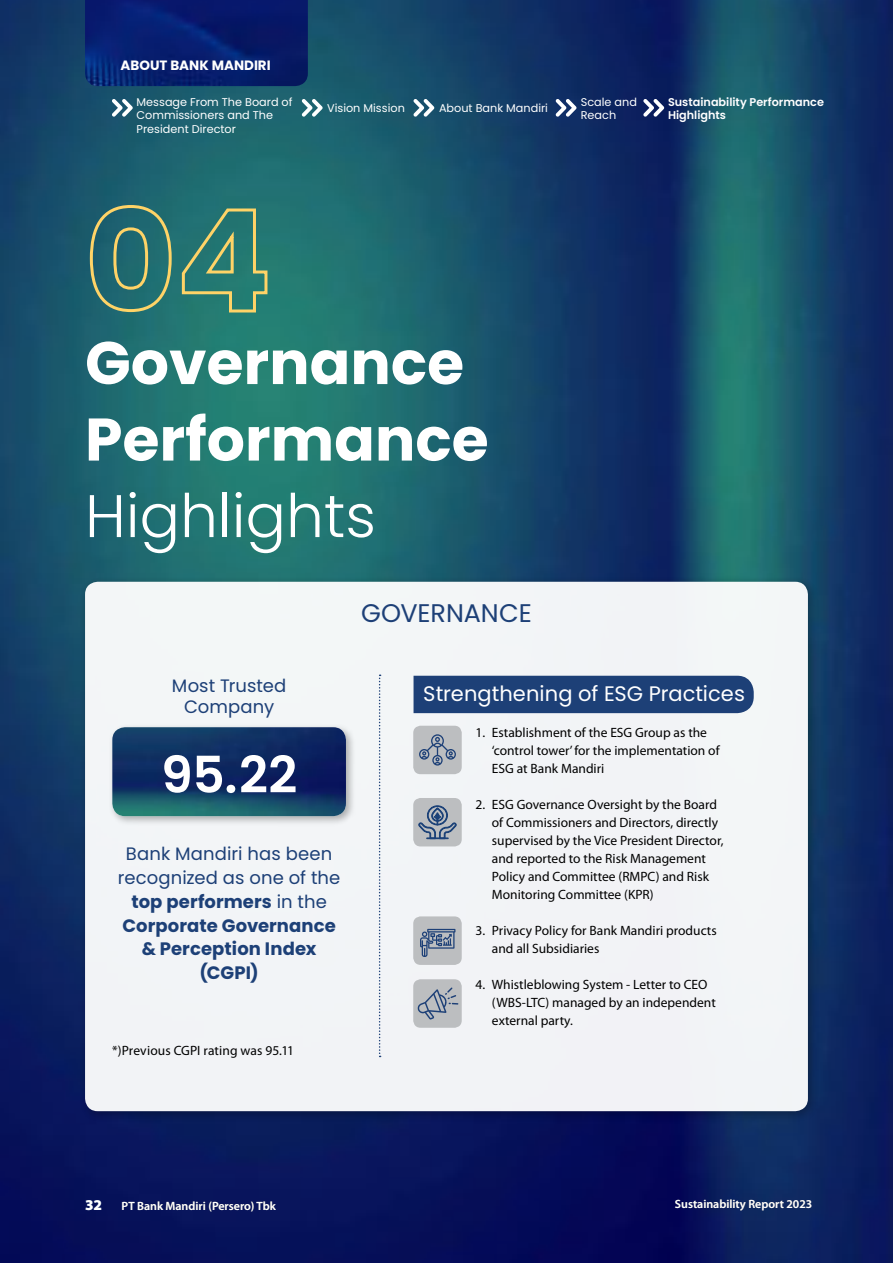
<style>
.page{position:relative;width:893px;height:1263px;background:#fff}
.page>*{position:absolute;margin:0;border:0;box-sizing:border-box;transform-origin:0 0}
.t1{font:700 60px/76.5px "Poppins";color:#fff}
.t2{font:300 60px "Poppins";color:#fff}
.t3{font:600 50.7px "Poppins";color:#fff}
.t4{font:25.5px "Poppins";letter-spacing:-.005em;color:#1d4077}
.t5{font:21px "Poppins";letter-spacing:.005em;color:#fff}
.t6{font:700 18px/24px "Poppins";letter-spacing:.005em;color:#1d4077;text-align:center}
.t7{font:18px/21px "Poppins";letter-spacing:.005em;color:#1d4077;text-align:center}
.t8{font:900 15px "Myriad Pro";color:#fff}
.t9{font:13.5px/18px "Myriad Pro";color:#000}
.t10{font:700 13.5px "Poppins";color:#fff}
.t11{font:600 12px "Myriad Pro";color:#fff}
.t12{font:11.25px/13.5px "Poppins";color:#fff}
.t13{font:600 11.25px/13.5px "Poppins";color:#fff}
.s1{font-weight:400}
</style>
<div class="page">
<img style="left:0;top:0;width:893px;height:1263px">
<svg style="left:88px;top:203px;width:85px;height:111px"></svg>
<svg style="left:180px;top:207px;width:89px;height:107px"></svg>
<div style="left:79px;top:576px;width:741px;height:547px;background:#000;opacity:.3"></div>
<div style="left:85px;top:582px;width:723px;height:529px;background:#f2f4f7;border-radius:13px"></div>
<svg style="left:379px;top:674px;width:2px;height:383px"></svg>
<div style="left:108px;top:723px;width:248px;height:103px;background:#000;opacity:.3"></div>
<img style="left:112px;top:727px;width:234px;height:89px">
<div style="left:414px;top:676px;width:340px;height:37px;background:#1d4077"></div>
<div style="left:413px;top:726px;width:49px;height:48px;background:#bcbec0;border-radius:7px"></div>
<div style="left:413px;top:798px;width:49px;height:48px;background:#bcbec0;border-radius:7px"></div>
<div style="left:413px;top:916px;width:49px;height:49px;background:#bcbec0;border-radius:7px"></div>
<div style="left:413px;top:979px;width:49px;height:49px;background:#bcbec0;border-radius:7px"></div>
<svg style="left:418px;top:805px;width:39px;height:34px"></svg>
<svg style="left:419px;top:734px;width:37px;height:31px"></svg>
<svg style="left:418px;top:987px;width:40px;height:32px"></svg>
<svg style="left:420px;top:929px;width:35px;height:28px"></svg>
<img style="left:85px;top:0;width:223px;height:86px">
<svg style="left:112px;top:99px;width:21px;height:18px"></svg>
<svg style="left:302px;top:99px;width:21px;height:18px"></svg>
<svg style="left:413px;top:99px;width:21px;height:18px"></svg>
<svg style="left:643px;top:99px;width:21px;height:18px"></svg>
<svg style="left:556px;top:99px;width:20px;height:18px"></svg>
<p class="t10" style="left:121px;top:58px;width:152px">ABOUT BANK MANDIRI</p>
<p class="t12" style="left:137px;top:95px;width:157px">Message From The Board of<br>Commissioners and The<br>President Director</p>
<p class="t12" style="left:327px;top:102px;width:79px">Vision Mission</p>
<p class="t12" style="left:439px;top:102px;width:111px">About Bank Mandiri</p>
<p class="t12" style="left:581px;top:95px;width:58px">Scale and<br>Reach</p>
<p class="t13" style="left:668px;top:95px;width:157px">Sustainability Performance<br>Highlights</p>
<h1 class="t1" style="left:85px;top:325px;width:405px">Governance<br>Performance</h1>
<h1 class="t2" style="left:85px;top:481px;width:292px">Highlights</h1>
<h3 class="t4" style="left:361px;top:598px;width:172px">GOVERNANCE</h3>
<h3 class="t7" style="left:172px;top:676px;width:116px">Most Trusted<br>Company</h3>
<h2 class="t3" style="left:161px;top:745px;width:138px">95.22</h2>
<h3 class="t6" style="left:118px;top:841px;width:224px"><span class="s1">Bank Mandiri has been recognized as one of the </span>top performers <span class="s1">in the<br></span>Corporate Governance &amp; Perception Index (CGPI)</h3>
<p class="t9" style="left:112px;top:1041px;width:183px">*)Previous CGPI rating was 95.11</p>
<h3 class="t5" style="left:423px;top:681px;width:323px">Strengthening of ESG Practices</h3>
<p class="t9" style="left:492px;top:724px;width:229px;text-indent:-16px">1. Establishment of the ESG Group as the ‘control tower’ for the implementation of<br>ESG at Bank Mandiri</p>
<p class="t9" style="left:492px;top:796px;width:233px;text-indent:-16px">2. ESG Governance Oversight by the Board of Commissioners and Directors, directly supervised by the Vice President Director, and reported to the Risk Management Policy and Committee (RMPC) and Risk Monitoring Committee (KPR)</p>
<p class="t9" style="left:492px;top:922px;width:226px;text-indent:-16px">3. Privacy Policy for Bank Mandiri products and all Subsidiaries</p>
<p class="t9" style="left:492px;top:976px;width:225px;text-indent:-16px">4. Whistleblowing System - Letter to CEO (WBS-LTC) managed by an independent external party.</p>
<p class="t8" style="left:85px;top:1195px;width:19px">32</p>
<p class="t11" style="left:122px;top:1200px;width:156px">PT Bank Mandiri (Persero) Tbk</p>
<p class="t11" style="left:675px;top:1197px;width:139px">Sustainability Report 2023</p>
</div>
